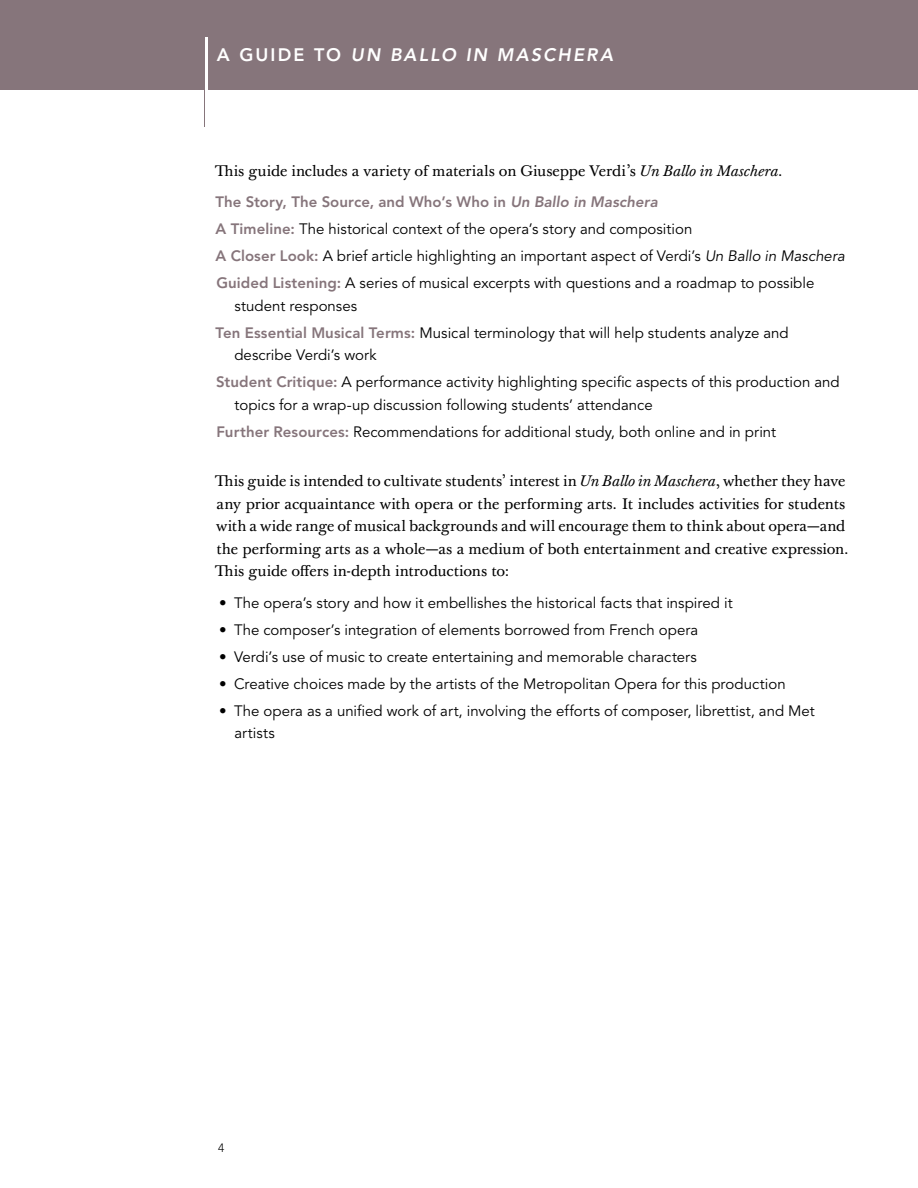
<style>
.page{position:relative;width:918px;height:1188px;background:#fff}
.page>*{position:absolute;margin:0;border:0;box-sizing:border-box;transform-origin:0 0}
.t1{font:300 90px "Avenir LT Pro";color:#86757b;scale:.6 1}
.t2{font:italic 800 18px "Avenir LT Pro";letter-spacing:.115em;color:#fff}
.t3{font:15px/27px "Avenir LT Pro";color:#000}
.t4{font:15px/22.5px "Baskerville Ten Pro";letter-spacing:-.005em;color:#000}
.t5{font:300 12px "Avenir LT Pro";color:#000}
.s1{font-style:normal}
.s2{font-style:italic}
.s3{font-weight:800;color:#86757b}
.s4{font-weight:800;font-style:italic;color:#86757b}
</style>
<div class="page">
<div style="left:0;top:0;width:918px;height:90px;background:#86757b"></div>
<h1 class="t1" style="left:199px;top:20px;width:21px">|</h1>
<p class="t2" style="left:217px;top:44px;width:398px"><span class="s1">A GUIDE TO</span> UN BALLO IN MASCHERA</p>
<p class="t4" style="left:215px;top:159px;width:570px">This guide includes a variety of materials on Giuseppe Verdi’s <span class="s2">Un Ballo in Maschera.</span></p>
<p class="t3" style="left:216px;top:189px;width:631px"><span class="s3">The Story, The Source, and Who’s Who in</span> <span class="s4">Un Ballo in Maschera<br></span><span class="s3">A Timeline:</span> The historical context of the opera’s story and composition<br><span class="s3">A Closer Look:</span> A brief article highlighting an important aspect of Verdi’s <span class="s2">Un Ballo in Maschera </span><span class="s3">Guided Listening:</span> A series of musical excerpts with questions and a roadmap to possible</p>
<p class="t3" style="left:216px;top:292px;width:575px;text-indent:19px">student responses<br><span class="s3">Ten Essential Musical Terms:</span> Musical terminology that will help students analyze and</p>
<p class="t3" style="left:216px;top:342px;width:625px;text-indent:18px">describe Verdi’s work<br><span class="s3">Student Critique:</span> A performance activity highlighting specific aspects of this production and</p>
<p class="t3" style="left:217px;top:391px;width:561px;text-indent:18px">topics for a wrap-up discussion following students’ attendance<br><span class="s3">Further Resources:</span> Recommendations for additional study, both online and in print</p>
<p class="t4" style="left:215px;top:470px;width:635px">This guide is intended to cultivate students’ interest in <span class="s2">Un Ballo in Maschera</span>, whether they have any prior acquaintance with opera or the performing arts. It includes activities for students with a wide range of musical backgrounds and will encourage them to think about opera—and the performing arts as a whole—as a medium of both entertainment and creative expression.<br>This guide offers in-depth introductions to:</p>
<p class="t3" style="left:219px;top:589px;width:515px">• The opera’s story and how it embellishes the historical facts that inspired it</p>
<p class="t3" style="left:219px;top:616px;width:481px">• The composer’s integration of elements borrowed from French opera</p>
<p class="t3" style="left:219px;top:643px;width:479px">• Verdi’s use of music to create entertaining and memorable characters</p>
<p class="t3" style="left:219px;top:670px;width:568px">• Creative choices made by the artists of the Metropolitan Opera for this production</p>
<p class="t3" style="left:234px;top:699px;width:582px;line-height:22.5px;text-indent:-15px">• The opera as a unified work of art, involving the efforts of composer, librettist, and Met artists</p>
<p class="t5" style="left:218px;top:1141px;width:8px">4</p>
</div>
